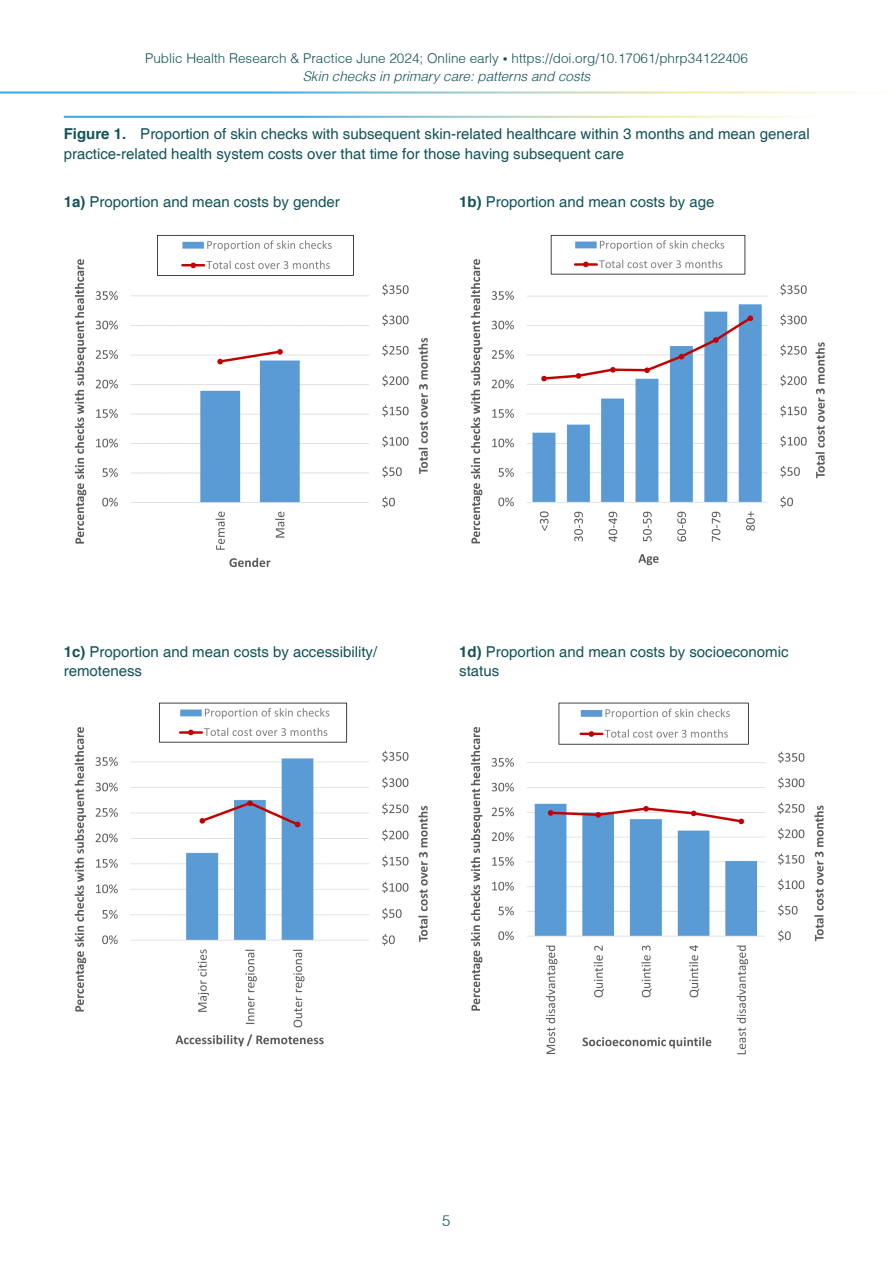
<style>
.page{position:relative;width:893px;height:1263px;background:#fff}
.page>*{position:absolute;margin:0;border:0;box-sizing:border-box;transform-origin:0 0}
.FigureName{font:15px/19.5px "Helvetica";color:#135358}
.FigureNameSubname{font:15px/19.5px "Helvetica";color:#135358}
.t1{font:300 15px "Helvetica";color:#025358}
.t2{font:300 13.5px/17.5px "Helvetica";color:#135358;text-align:center}
.s1{font-family:"Hedley New"}
.s2{font-style:italic}
.s3{font-weight:700}
</style>
<div class="page">
<img style="left:74px;top:235px;width:354px;height:332px">
<img style="left:470px;top:234px;width:355px;height:332px">
<img style="left:74px;top:702px;width:354px;height:345px">
<img style="left:470px;top:702px;width:354px;height:353px">
<p class="t2" style="left:145px;top:50px;width:604px">Public Health Research &amp; Practice June 2024; Online early <span class="s1">•</span> https://doi.org/10.17061/phrp34122406<br><span class="s2">Skin checks in primary care: patterns and costs</span></p>
<p class="FigureName" style="left:64px;top:125px;width:748px"><span class="s3">Figure 1.</span> Proportion of skin checks with subsequent skin-related healthcare within 3 months and mean general practice-related health system costs over that time for those having subsequent care</p>
<p class="FigureNameSubname" style="left:459px;top:193px;width:257px"><span class="s3">1b)</span> Proportion and mean costs by age</p>
<p class="FigureNameSubname" style="left:64px;top:193px;width:277px"><span class="s3">1a)</span> Proportion and mean costs by gender</p>
<p class="FigureNameSubname" style="left:64px;top:642px;width:315px"><span class="s3">1c)</span> Proportion and mean costs by accessibility/ remoteness</p>
<p class="FigureNameSubname" style="left:459px;top:642px;width:331px"><span class="s3">1d)</span> Proportion and mean costs by socioeconomic status</p>
<p class="t1" style="left:442px;top:1211px;width:10px">5</p>
</div>
